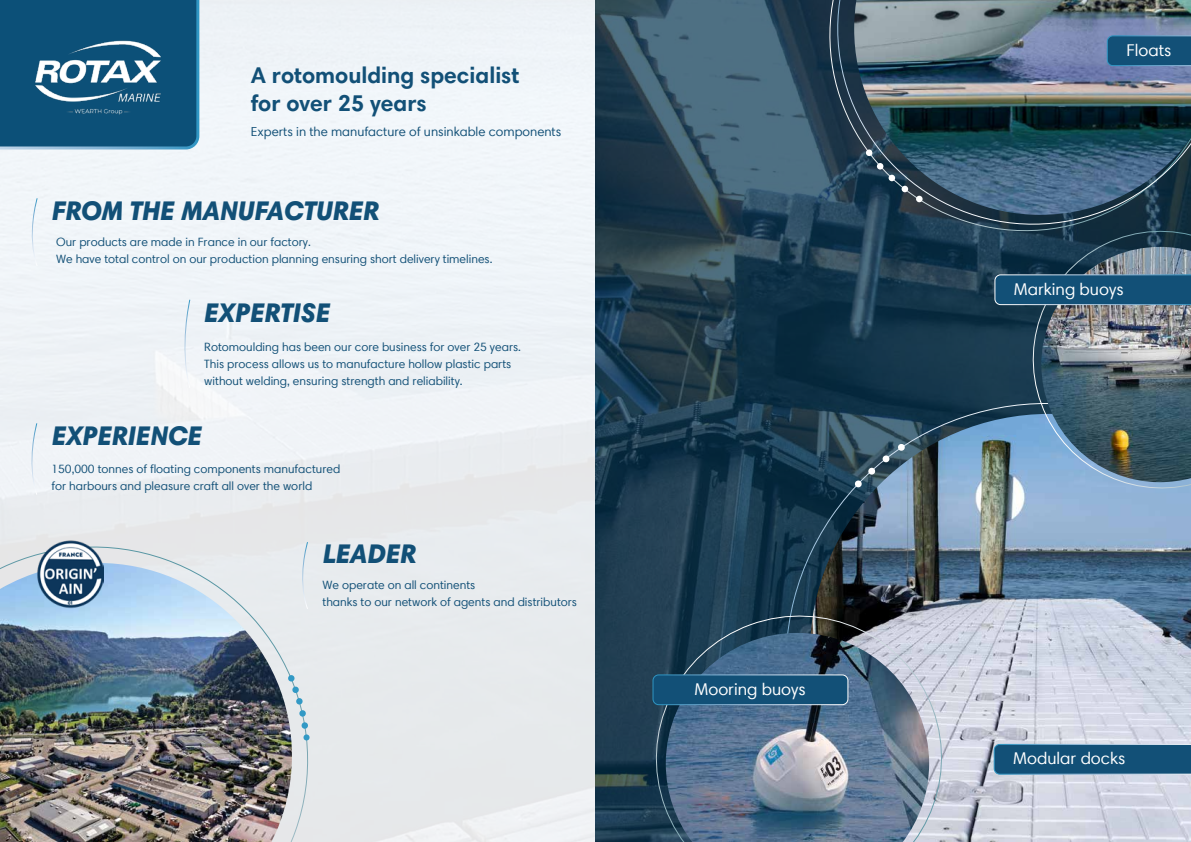
<style>
.page{position:relative;width:1191px;height:842px;background:#fff}
.page>*{position:absolute;margin:0;border:0;box-sizing:border-box;transform-origin:0 0}
.t1{font:italic 900 27px "Harmonia Sans W06";color:#125077}
.t2{font:700 23px/27.6px "Harmonia Sans W01";color:#125077}
.t3{font:17px "Harmonia Sans W01";color:#fff}
.t4{font:13px "Harmonia Sans W01";color:#125077}
.t5{font:12px/17px "Harmonia Sans W01";color:#125077}
</style>
<div class="page">
<div style="left:0;top:519px;width:334px;height:323px;background:#e6e9eb"></div>
<svg style="left:595px;top:0;width:419px;height:842px;background:#254456"></svg>
<svg style="left:805px;top:0;width:209px;height:254px;background:#214054"></svg>
<svg style="left:823px;top:0;width:191px;height:239px;background:#243f53"></svg>
<img style="left:854px;top:0;width:337px;height:215px">
<div style="left:866px;top:149px;width:6px;height:7px;background:#fff;border-radius:50%"></div>
<div style="left:877px;top:163px;width:6px;height:7px;background:#fff;border-radius:50%"></div>
<div style="left:888px;top:175px;width:7px;height:6px;background:#fff;border-radius:50%"></div>
<div style="left:901px;top:186px;width:7px;height:6px;background:#fff;border-radius:50%"></div>
<svg style="left:916px;top:196px;width:6px;height:6px"></svg>
<svg style="left:750px;top:366px;width:264px;height:231px;background:#123448"></svg>
<img style="left:810px;top:414px;width:381px;height:428px">
<svg style="left:897px;top:443px;width:8px;height:8px"></svg>
<svg style="left:882px;top:455px;width:8px;height:8px"></svg>
<svg style="left:868px;top:467px;width:7px;height:8px"></svg>
<svg style="left:854px;top:480px;width:8px;height:8px"></svg>
<svg style="left:292px;top:675px;width:18px;height:66px"></svg>
<img style="left:0;top:563px;width:292px;height:279px">
<svg style="left:993px;top:744px;width:198px;height:31px;background:#1d597f"></svg>
<svg style="left:1106px;top:35px;width:85px;height:31px;background:#19577e"></svg>
<img style="left:637px;top:597px;width:322px;height:245px">
<img style="left:1014px;top:213px;width:177px;height:294px">
<div style="left:653px;top:675px;width:195px;height:30px;background:#125077;border-radius:6px"></div>
<div style="left:652px;top:674px;width:196px;height:31px;border:1px solid #fff;border-radius:6px"></div>
<svg style="left:994px;top:274px;width:197px;height:31px;background:#1d587d"></svg>
<img style="left:36px;top:539px;width:68px;height:70px">
<svg style="left:26px;top:197px;width:12px;height:70px"></svg>
<svg style="left:179px;top:299px;width:12px;height:90px"></svg>
<svg style="left:26px;top:422px;width:12px;height:74px"></svg>
<svg style="left:296px;top:541px;width:13px;height:69px"></svg>
<svg style="left:0;top:0;width:199px;height:149px;background:#1c6188"></svg>
<img style="left:5px;top:10px;width:187px;height:133px">
<h2 class="t2" style="left:251px;top:61px;width:270px">A rotomoulding specialist for over 25 years</h2>
<p class="t4" style="left:251px;top:123px;width:312px">Experts in the manufacture of unsinkable components</p>
<h1 class="t1" style="left:52px;top:192px;width:329px">FROM THE MANUFACTURER</h1>
<p class="t5" style="left:56px;top:233px;width:438px">Our products are made in France in our factory.<br>We have total control on our production planning ensuring short delivery timelines.</p>
<h1 class="t1" style="left:204px;top:294px;width:127px">EXPERTISE</h1>
<p class="t5" style="left:204px;top:338px;width:318px">Rotomoulding has been our core business for over 25 years.<br>This process allows us to manufacture hollow plastic parts without welding, ensuring strength and reliability.</p>
<h1 class="t1" style="left:52px;top:417px;width:152px">EXPERIENCE</h1>
<p class="t5" style="left:51px;top:461px;width:290px">150,000 tonnes of floating components manufactured for harbours and pleasure craft all over the world</p>
<h1 class="t1" style="left:323px;top:536px;width:95px">LEADER</h1>
<p class="t5" style="left:322px;top:576px;width:256px">We operate on all continents<br>thanks to our network of agents and distributors</p>
<h3 class="t3" style="left:694px;top:678px;width:113px">Mooring buoys</h3>
<h3 class="t3" style="left:1126px;top:39px;width:47px">Floats</h3>
<h3 class="t3" style="left:1014px;top:278px;width:111px">Marking buoys</h3>
<h3 class="t3" style="left:1013px;top:748px;width:114px">Modular docks</h3>
</div>
